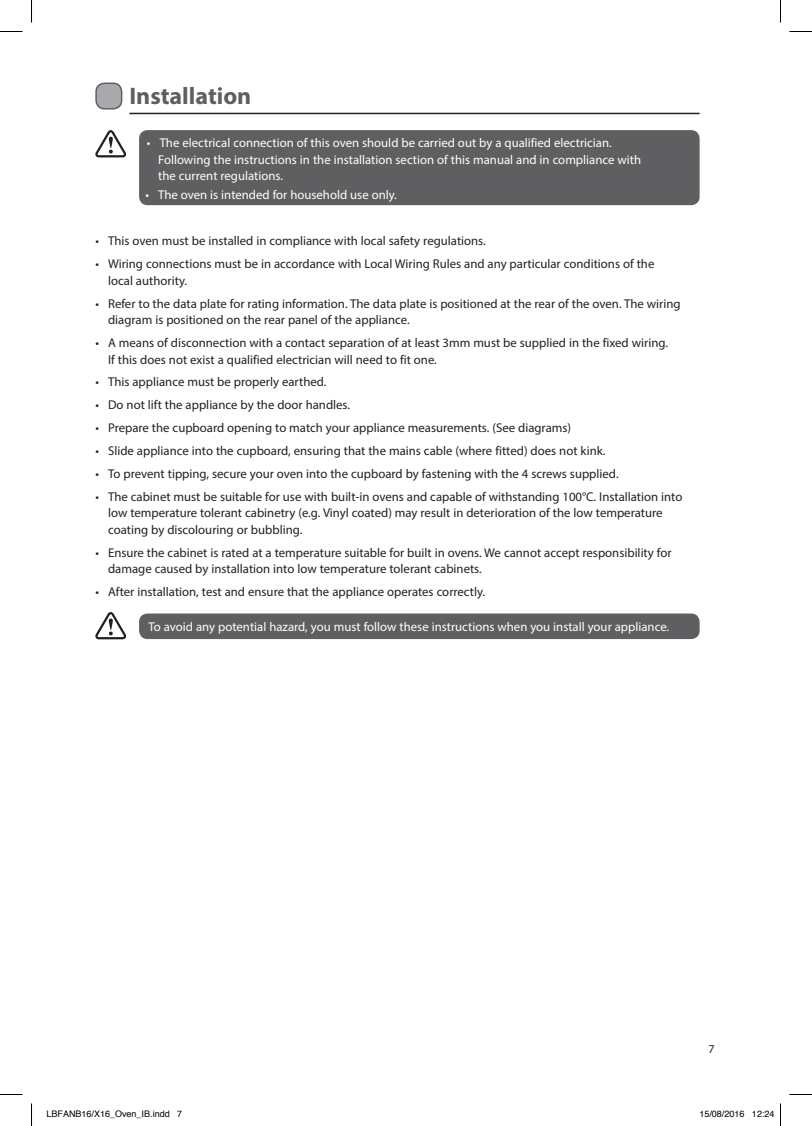
<style>
.page{position:relative;width:812px;height:1126px;background:#fff}
.page>*{position:absolute;margin:0;border:0;box-sizing:border-box;transform-origin:0 0}
.t1{font:700 24px "Myriad Pro";color:#5f5f62}
.t2{font:12.75px/16.5px "Myriad Pro";color:#231f20}
.t3{font:12.75px/16.5px "Myriad Pro";color:#fff}
.t4{font:12px "Myriad Pro";color:#231f20}
.t5{font:9px "Helvetica";color:#000}
</style>
<div class="page">
<hr style="left:129px;top:113px;width:570px;height:1px;background:#231f20">
<div style="left:96px;top:83px;width:26px;height:26px;background:#a8a9ad;border-radius:9px"></div>
<div style="left:95px;top:83px;width:27px;height:27px;border:2px solid #5f5f62;border-radius:9px"></div>
<div style="left:139px;top:614px;width:560px;height:25px;background:#5f5f62;border-radius:9px"></div>
<svg style="left:95px;top:612px;width:31px;height:27px"></svg>
<div style="left:139px;top:130px;width:560px;height:75px;background:#5f5f62;border-radius:9px"></div>
<svg style="left:95px;top:130px;width:31px;height:27px"></svg>
<svg style="left:0;top:31px;width:22px;height:1px"></svg>
<svg style="left:789px;top:31px;width:22px;height:1px"></svg>
<svg style="left:0;top:1094px;width:22px;height:1px"></svg>
<svg style="left:789px;top:1094px;width:22px;height:1px"></svg>
<svg style="left:31px;top:0;width:1px;height:22px"></svg>
<svg style="left:31px;top:1103px;width:1px;height:23px"></svg>
<svg style="left:780px;top:0;width:1px;height:22px"></svg>
<svg style="left:780px;top:1103px;width:1px;height:23px"></svg>
<h1 class="t1" style="left:129px;top:80px;width:123px">Installation</h1>
<p class="t3" style="left:158px;top:134px;width:484px;text-indent:-11px">• The electrical connection of this oven should be carried out by a qualified electrician.<br>Following the instructions in the installation section of this manual and in compliance with the current regulations.</p>
<p class="t3" style="left:145px;top:186px;width:253px">• The oven is intended for household use only.</p>
<p class="t2" style="left:95px;top:233px;width:392px">• This oven must be installed in compliance with local safety regulations.</p>
<p class="t2" style="left:108px;top:256px;width:547px;text-indent:-13px">• Wiring connections must be in accordance with Local Wiring Rules and any particular conditions of the local authority.</p>
<p class="t2" style="left:108px;top:295px;width:574px;text-indent:-13px">• Refer to the data plate for rating information. The data plate is positioned at the rear of the oven. The wiring diagram is positioned on the rear panel of the appliance.</p>
<p class="t2" style="left:108px;top:334px;width:561px;text-indent:-13px">• A means of disconnection with a contact separation of at least 3mm must be supplied in the fixed wiring.<br>If this does not exist a qualified electrician will need to fit one.</p>
<p class="t2" style="left:95px;top:374px;width:232px">• This appliance must be properly earthed.</p>
<p class="t2" style="left:95px;top:397px;width:256px">• Do not lift the appliance by the door handles.</p>
<p class="t2" style="left:95px;top:419px;width:477px">• Prepare the cupboard opening to match your appliance measurements. (See diagrams)</p>
<p class="t2" style="left:95px;top:442px;width:511px">• Slide appliance into the cupboard, ensuring that the mains cable (where fitted) does not kink.</p>
<p class="t2" style="left:95px;top:465px;width:524px">• To prevent tipping, secure your oven into the cupboard by fastening with the 4 screws supplied.</p>
<p class="t2" style="left:108px;top:488px;width:575px;text-indent:-13px">• The cabinet must be suitable for use with built-in ovens and capable of withstanding 100°C. Installation into low temperature tolerant cabinetry (e.g. Vinyl coated) may result in deterioration of the low temperature coating by discolouring or bubbling.</p>
<p class="t2" style="left:108px;top:544px;width:565px;text-indent:-13px">• Ensure the cabinet is rated at a temperature suitable for built in ovens. We cannot accept responsibility for damage caused by installation into low temperature tolerant cabinets.</p>
<p class="t2" style="left:95px;top:583px;width:391px">• After installation, test and ensure that the appliance operates correctly.</p>
<p class="t3" style="left:148px;top:618px;width:522px">To avoid any potential hazard, you must follow these instructions when you install your appliance.</p>
<p class="t4" style="left:708px;top:1042px;width:8px">7</p>
<p class="t5" style="left:46px;top:1107px;width:137px">LBFANB16/X16_Oven_IB.indd 7</p>
<p class="t5" style="left:699px;top:1107px;width:77px">15/08/2016 12:24</p>
</div>
